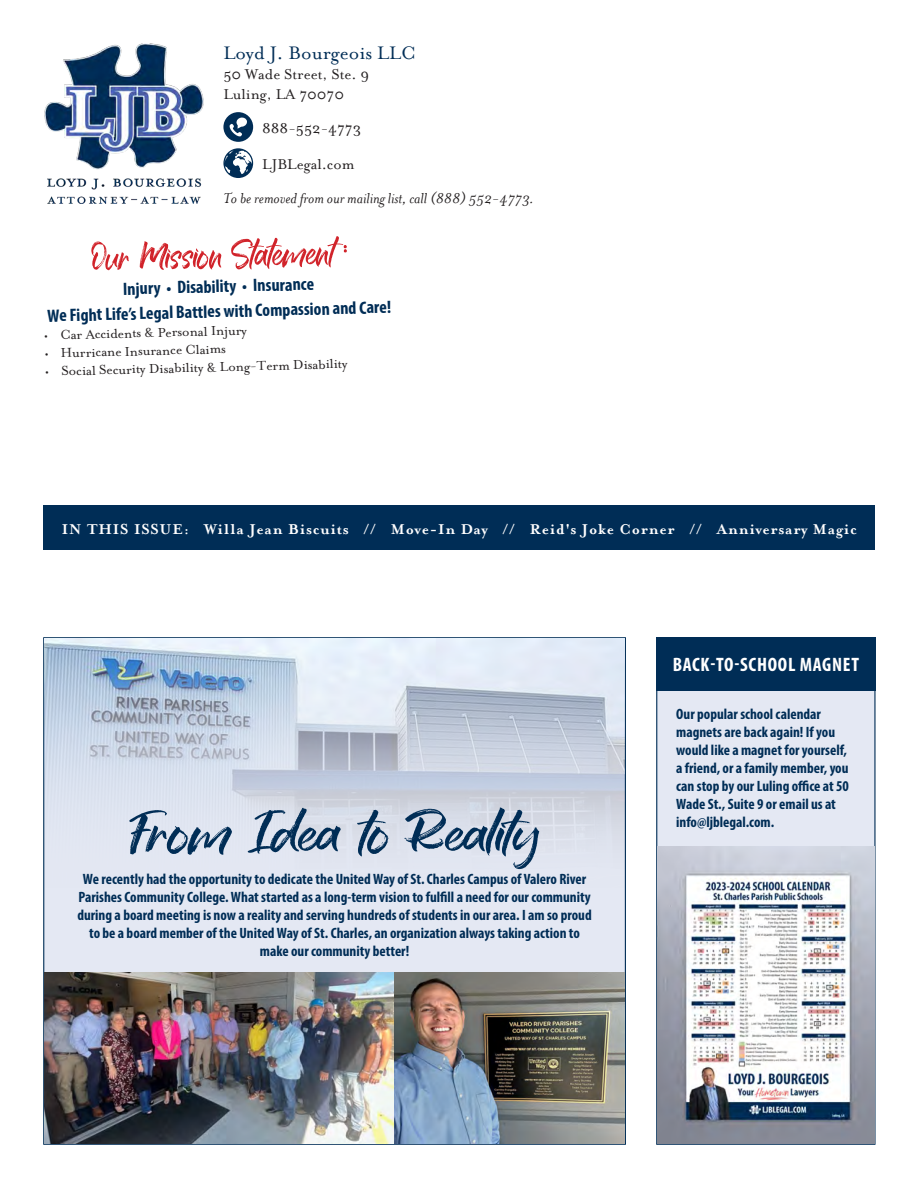
<style>
.page{position:relative;width:918px;height:1188px;background:#fff}
.page>*{position:absolute;margin:0;border:0;box-sizing:border-box;transform-origin:0 0}
.t1{font:74.25px "Moonstruck Handwriting";color:#002d56;scale:1.21 1}
.t2{font:49.5px "Moonstruck Handwriting";color:#d1232a}
.t3{font:21px "Mrs Eaves Roman";color:#002d56}
.t4{font:700 condensed 19.5px "Myriad Pro";letter-spacing:.04em;color:#fff}
.t5{font:700 condensed 18px "Myriad Pro";color:#002d56}
.t6{font:700 16.5px "Mrs Eaves";letter-spacing:.05em;color:#fff}
.t7{font:16.5px "Mrs Eaves Roman";color:#231f20}
.t8{font:italic 16.5px "Mrs Eaves";color:#231f20}
.t9{font:700 condensed 15px/18px "Myriad Pro";color:#002d56}
.t10{font:15px "Mrs Eaves Roman";color:#231f20}
</style>
<div class="page">
<div style="left:43px;top:637px;width:583px;height:508px;background:#e4e8f3;border:1px solid #002d56"></div>
<img style="left:44px;top:43px;width:160px;height:160px">
<div style="left:44px;top:505px;width:831px;height:45px;background:#002d56"></div>
<svg style="left:223px;top:112px;width:30px;height:30px"></svg>
<svg style="left:223px;top:148px;width:30px;height:30px"></svg>
<svg style="left:225px;top:151px;width:27px;height:23px"></svg>
<img style="left:44px;top:638px;width:581px;height:262px">
<div style="left:656px;top:637px;width:220px;height:508px;background:#e4e8f3;border:1px solid #002d56"></div>
<img style="left:657px;top:847px;width:217px;height:297px">
<div style="left:656px;top:637px;width:220px;height:54px;background:#002d56"></div>
<img style="left:44px;top:973px;width:581px;height:171px">
<p class="t3" style="left:223px;top:43px;width:194px">Loyd J. Bourgeois LLC</p>
<p class="t7" style="left:223px;top:67px;width:147px">50 Wade Street, Ste. 9</p>
<p class="t7" style="left:223px;top:87px;width:122px">Luling, LA 70070</p>
<p class="t7" style="left:262px;top:121px;width:100px">888-552-4773</p>
<p class="t7" style="left:262px;top:157px;width:94px">LJBLegal.com</p>
<p class="t8" style="left:223px;top:189px;width:312px">To be removed from our mailing list, call (888) 552-4773.</p>
<p class="t2" style="left:91px;top:234px;width:258px;rotate:-1deg">Our Mission Statement :</p>
<p class="t5" style="left:123px;top:277px;width:193px;rotate:-1deg">Injury • Disability • Insurance</p>
<p class="t5" style="left:47px;top:303px;width:345px;rotate:-1deg">We Fight Life’s Legal Battles with Compassion and Care!</p>
<p class="t10" style="left:44px;top:330px;width:204px;rotate:-2deg">• Car Accidents &amp; Personal Injury</p>
<p class="t10" style="left:44px;top:347px;width:183px;rotate:-2deg">• Hurricane Insurance Claims</p>
<p class="t10" style="left:45px;top:366px;width:304px;rotate:-2deg">• Social Security Disability &amp; Long-Term Disability</p>
<p class="t6" style="left:62px;top:522px;width:797px">IN THIS ISSUE: Willa Jean Biscuits // Move-In Day // Reid's Joke Corner // Anniversary Magic</p>
<p class="t1" style="left:129px;top:798px;width:341px">From Idea to Reality</p>
<p class="t9" style="left:77px;top:869px;width:516px;text-align:center">We recently had the opportunity to dedicate the United Way of St. Charles Campus of Valero River Parishes Community College. What started as a long-term vision to fulfill a need for our community during a board meeting is now a reality and serving hundreds of students in our area. I am so proud to be a board member of the United Way of St. Charles, an organization always taking action to make our community better!</p>
<p class="t4" style="left:673px;top:653px;width:188px">BACK-TO-SCHOOL MAGNET</p>
<p class="t9" style="left:676px;top:705px;width:174px">Our popular school calendar magnets are back again! If you would like a magnet for yourself, a friend, or a family member, you can stop by our Luling office at 50<br>Wade St., Suite 9 or email us at info@ljblegal.com.</p>
</div>
